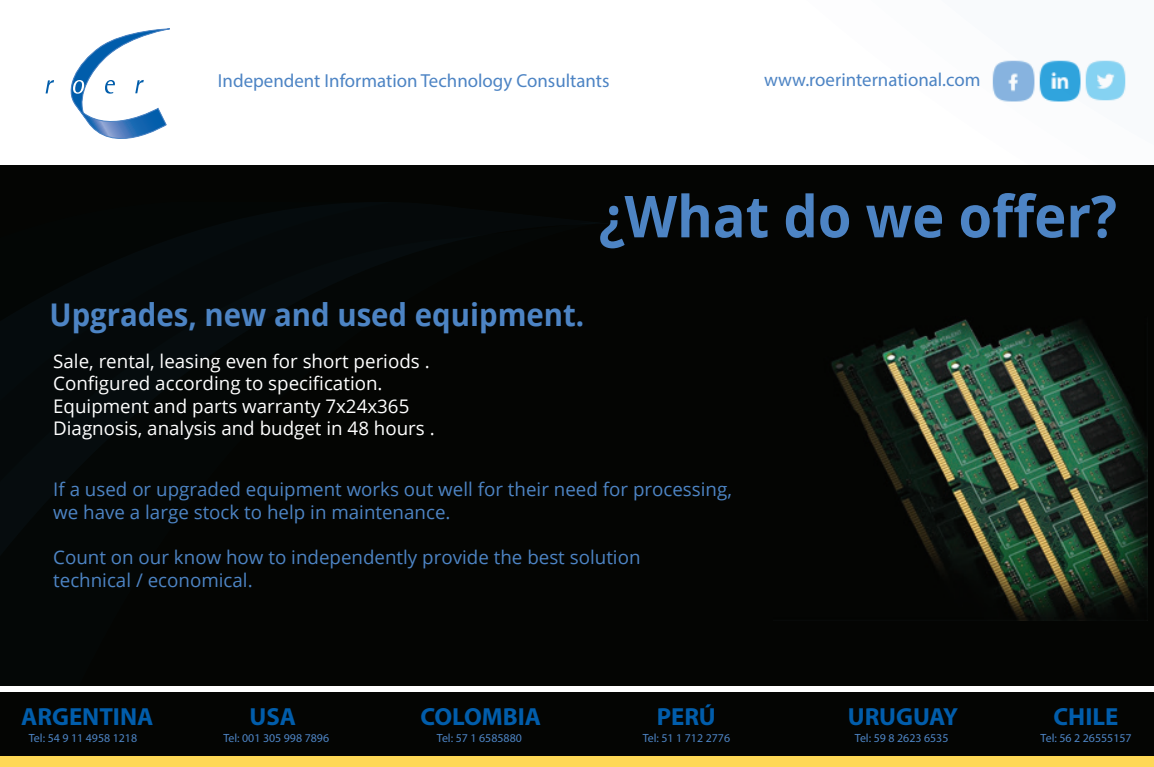
<style>
.page{position:relative;width:1154px;height:767px;background:#fff}
.page>*{position:absolute;margin:0;border:0;box-sizing:border-box;transform-origin:0 0}
.t1{font:700 57.88px "Open Sans";color:#4d84c4;scale:.94 1}
.t2{font:700 31.25px "Open Sans";color:#4d84c4;scale:.94 1}
.t3{font:700 24.75px "Myriad Pro";color:#015dab}
.t4{font:18.88px "Myriad Pro";color:#4d84c4}
.t5{font:18.75px/22.5px "Open Sans";color:#4d84c4}
.t6{font:18.75px/22.5px "Open Sans";color:#fff}
.t7{font:11.88px "Myriad Pro";color:#4d84c4}
</style>
<div class="page">
<div style="left:0;top:164px;width:1154px;height:521px;background:#040503"></div>
<svg style="left:0;top:222px;width:595px;height:333px"></svg>
<svg style="left:46px;top:80px;width:8px;height:13px"></svg>
<svg style="left:70px;top:29px;width:89px;height:110px"></svg>
<svg style="left:159px;top:28px;width:967px;height:101px"></svg>
<div style="left:0;top:753px;width:1154px;height:13px;background:#fed856"></div>
<img style="left:831px;top:319px;width:316px;height:301px">
<div style="left:0;top:692px;width:1154px;height:63px;background:#040503"></div>
<p class="t4" style="left:218px;top:69px;width:393px">Independent Information Technology Consultants</p>
<p class="t4" style="left:764px;top:68px;width:218px">www.roerinternational.com</p>
<h1 class="t1" style="left:598px;top:175px;width:553px">¿What do we offer?</h1>
<h2 class="t2" style="left:49px;top:292px;width:570px">Upgrades, new and used equipment.</h2>
<p class="t6" style="left:53px;top:349px;width:383px">Sale, rental, leasing even for short periods .<br>Configured according to specification.<br>Equipment and parts warranty 7x24x365<br>Diagnosis, analysis and budget in 48 hours .</p>
<p class="t5" style="left:53px;top:477px;width:680px">If a used or upgraded equipment works out well for their need for processing, we have a large stock to help in maintenance.</p>
<p class="t5" style="left:53px;top:545px;width:589px">Count on our know how to independently provide the best solution technical / economical.</p>
<h3 class="t3" style="left:21px;top:700px;width:134px">ARGENTINA</h3>
<h3 class="t3" style="left:249px;top:700px;width:48px">USA</h3>
<h3 class="t3" style="left:420px;top:700px;width:122px">COLOMBIA</h3>
<h3 class="t3" style="left:657px;top:700px;width:61px">PERÚ</h3>
<h3 class="t3" style="left:848px;top:700px;width:112px">URUGUAY</h3>
<h3 class="t3" style="left:1053px;top:700px;width:66px">CHILE</h3>
<p class="t7" style="left:29px;top:730px;width:110px">Tel: 54 9 11 4958 1218</p>
<p class="t7" style="left:223px;top:730px;width:107px">Tel: 001 305 998 7896</p>
<p class="t7" style="left:437px;top:730px;width:86px">Tel: 57 1 6585880</p>
<p class="t7" style="left:643px;top:730px;width:89px">Tel: 51 1 712 2776</p>
<p class="t7" style="left:855px;top:730px;width:95px">Tel: 59 8 2623 6535</p>
<p class="t7" style="left:1040px;top:730px;width:93px">Tel: 56 2 26555157</p>
</div>
